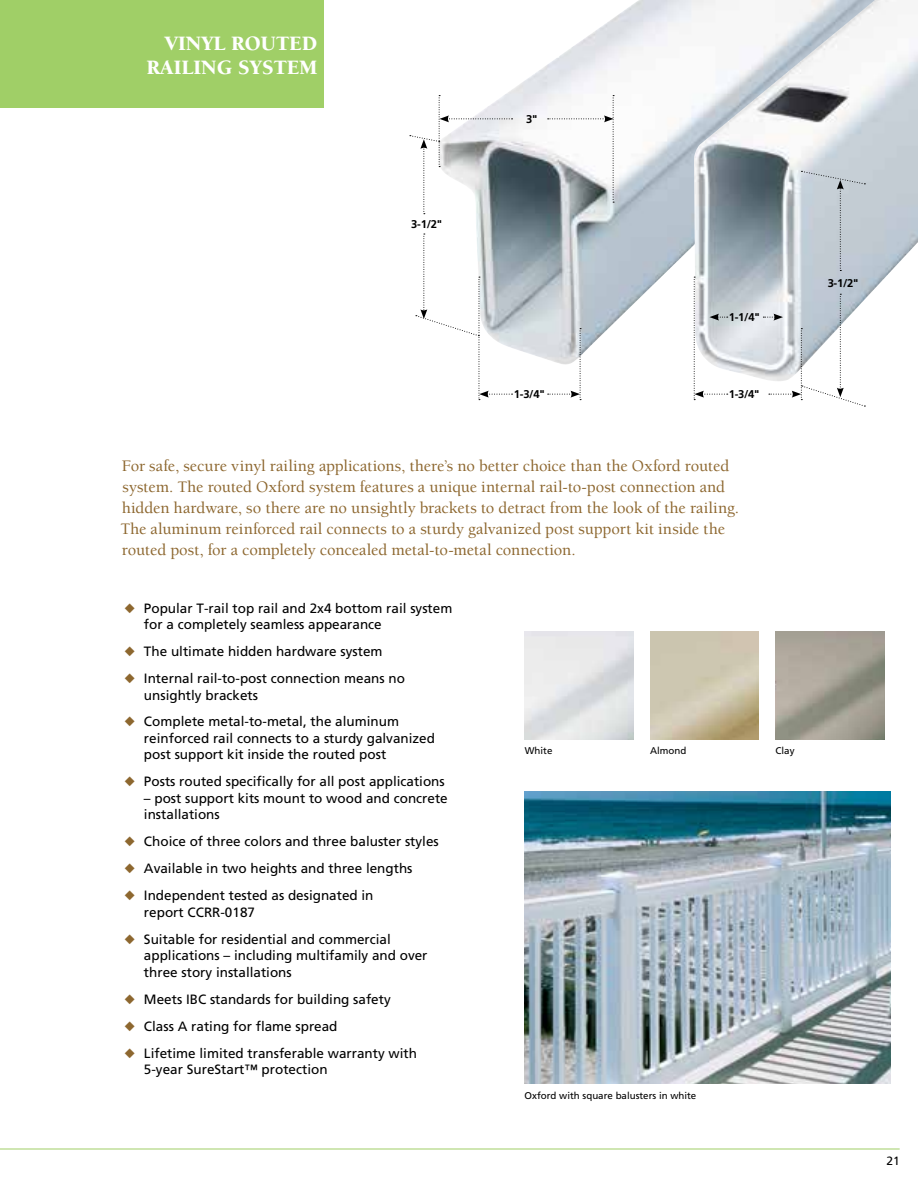
<style>
.page{position:relative;width:918px;height:1188px;background:#fff}
.page>*{position:absolute;margin:0;border:0;box-sizing:border-box;transform-origin:0 0}
.t1{font:900 21px/24px "Berkeley";color:#fff;text-align:right}
.t2{font:500 16.5px/21px "Berkeley";letter-spacing:-.005em;color:#8d672f}
.t3{font:13.5px/16.5px "Frutiger";color:#000}
.t4{font:12px "Frutiger";color:#000}
.t5{font:700 11.25px "Frutiger";color:#000}
.t6{font:9.75px "Frutiger";color:#000}
.s1{color:#8d672f}
</style>
<div class="page">
<img style="left:476px;top:0;width:218px;height:365px">
<hr style="left:0;top:1149px;width:900px;height:1px;background:#a0cf67">
<img style="left:694px;top:0;width:224px;height:379px">
<div style="left:0;top:0;width:324px;height:108px;background:#a0cf67"></div>
<img style="left:650px;top:631px;width:109px;height:109px">
<img style="left:776px;top:631px;width:108px;height:109px">
<img style="left:525px;top:791px;width:366px;height:292px">
<svg style="left:548px;top:328px;width:33px;height:72px"></svg>
<svg style="left:548px;top:95px;width:66px;height:108px"></svg>
<svg style="left:694px;top:277px;width:34px;height:123px"></svg>
<svg style="left:416px;top:234px;width:97px;height:166px"></svg>
<svg style="left:763px;top:294px;width:102px;height:113px"></svg>
<div style="left:801px;top:171px;width:64px;height:100px;background:#c3ccd3"></div>
<svg style="left:410px;top:95px;width:103px;height:119px"></svg>
<h1 class="t1" style="left:147px;top:32px;width:172px">VINYL ROUTED<br>RAILING SYSTEM</h1>
<p class="t5" style="left:526px;top:112px;width:13px">3"</p>
<p class="t5" style="left:411px;top:217px;width:32px">3-1/2"</p>
<p class="t5" style="left:514px;top:387px;width:32px">1-3/4"</p>
<p class="t5" style="left:729px;top:310px;width:32px">1-1/4"</p>
<p class="t5" style="left:729px;top:387px;width:32px">1-3/4"</p>
<p class="t2" style="left:120px;top:456px;width:620px">For safe, secure vinyl railing applications, there’s no better choice than the Oxford routed system. The routed Oxford system features a unique internal rail-to-post connection and hidden hardware, so there are no unsightly brackets to detract from the look of the railing.<br>The aluminum reinforced rail connects to a sturdy galvanized post support kit inside the routed post, for a completely concealed metal-to-metal connection.</p>
<p class="t3" style="left:144px;top:600px;width:310px;text-indent:-19px"><span class="s1">◆</span> Popular T-rail top rail and 2x4 bottom rail system for a completely seamless appearance</p>
<p class="t3" style="left:124px;top:643px;width:260px"><span class="s1">◆</span> The ultimate hidden hardware system</p>
<p class="t3" style="left:144px;top:670px;width:263px;text-indent:-19px"><span class="s1">◆</span> Internal rail-to-post connection means no unsightly brackets</p>
<p class="t3" style="left:144px;top:713px;width:293px;text-indent:-19px"><span class="s1">◆</span> Complete metal-to-metal, the aluminum reinforced rail connects to a sturdy galvanized post support kit inside the routed post</p>
<p class="t3" style="left:124px;top:773px;width:322px"><span class="s1">◆</span> Posts routed specifically for all post applications</p>
<p class="t3" style="left:144px;top:790px;width:305px">– post support kits mount to wood and concrete installations</p>
<p class="t3" style="left:124px;top:833px;width:316px"><span class="s1">◆</span> Choice of three colors and three baluster styles</p>
<p class="t3" style="left:124px;top:860px;width:290px"><span class="s1">◆</span> Available in two heights and three lengths</p>
<p class="t3" style="left:144px;top:887px;width:231px;text-indent:-19px"><span class="s1">◆</span> Independent tested as designated in report CCRR-0187</p>
<p class="t3" style="left:144px;top:931px;width:285px;text-indent:-19px"><span class="s1">◆</span> Suitable for residential and commercial applications – including multifamily and over three story installations</p>
<p class="t3" style="left:124px;top:991px;width:268px"><span class="s1">◆</span> Meets IBC standards for building safety</p>
<p class="t3" style="left:124px;top:1018px;width:215px"><span class="s1">◆</span> Class A rating for flame spread</p>
<p class="t3" style="left:144px;top:1045px;width:275px;text-indent:-19px"><span class="s1">◆</span> Lifetime limited transferable warranty with<br>5-year SureStart™ protection</p>
<p class="t6" style="left:525px;top:745px;width:29px">White</p>
<p class="t6" style="left:650px;top:745px;width:38px">Almond</p>
<p class="t6" style="left:776px;top:745px;width:20px">Clay</p>
<p class="t6" style="left:525px;top:1090px;width:173px">Oxford with square balusters in white</p>
<p class="t5" style="left:828px;top:276px;width:32px">3-1/2"</p>
<p class="t4" style="left:886px;top:1154px;width:15px">21</p>
</div>
